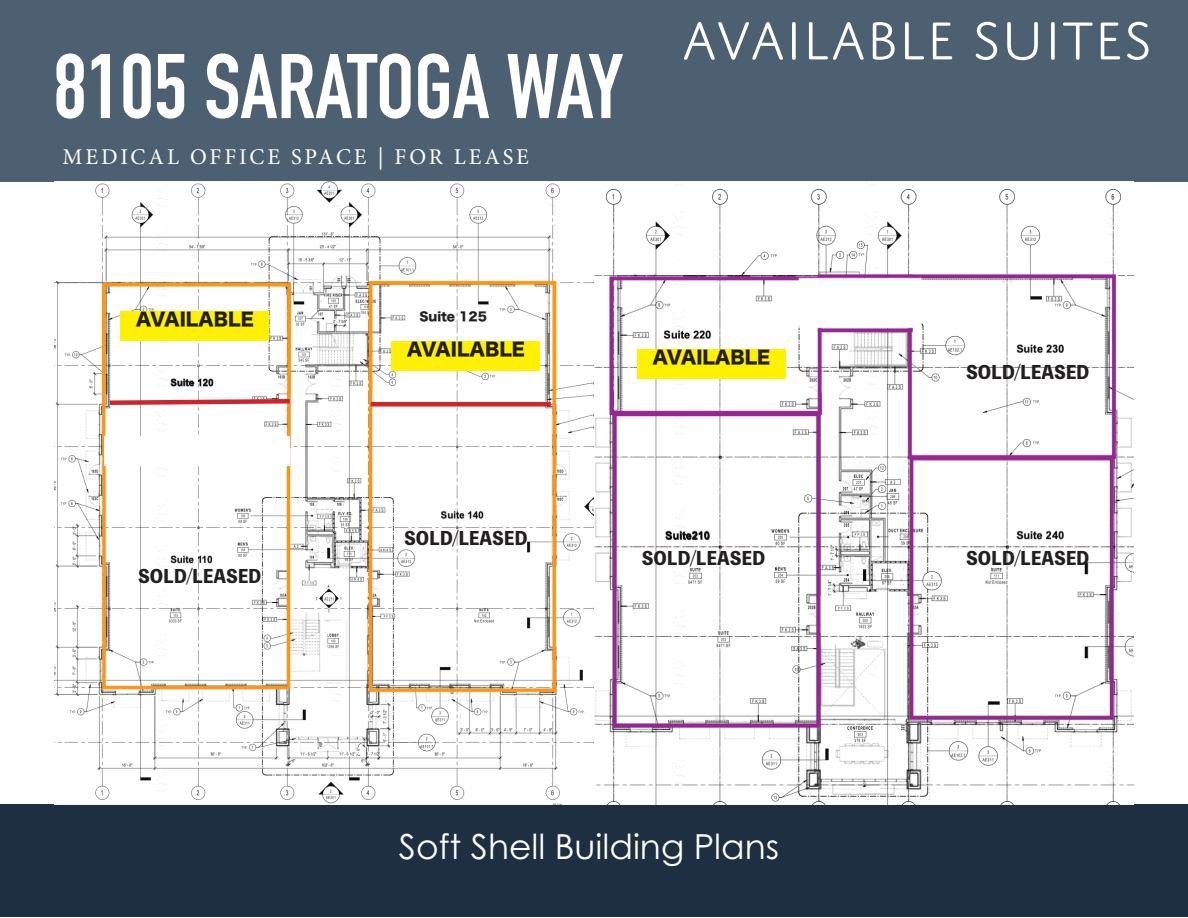
<style>
.page{position:relative;width:1188px;height:918px;background:#fff}
.page>*{position:absolute;margin:0;border:0;box-sizing:border-box;transform-origin:0 0}
.t1{font:700 90px "DIN Condensed";color:#fff}
.t2{font:300 57px "Domus Titling";color:#fff}
.t3{font:34.5px "Century Gothic Pro";color:#fff}
.t4{font:22.5px "Minion Pro";letter-spacing:.13em;color:#fff}
.t5{font:800 18px "Toppan Bunkyu Midashi Gothic Std N";color:#231f20}
.t6{font:18px "Hira Kaku Std W8";color:#231f20}
.t7{font:12px "Hira Kaku Std W8";color:#231f20}
</style>
<div class="page">
<div style="left:0;top:1px;width:1188px;height:181px;background:#4c6072"></div>
<div style="left:0;top:805px;width:1188px;height:112px;background:#1d2f41"></div>
<img style="left:54px;top:182px;width:1080px;height:623px">
<div style="left:121px;top:312px;width:148px;height:29px;background:#fff101"></div>
<div style="left:637px;top:349px;width:149px;height:30px;background:#fff101"></div>
<div style="left:392px;top:341px;width:148px;height:30px;background:#fff101"></div>
<hr style="left:371px;top:402px;width:180px;height:4px;background:#d1232a">
<svg style="left:105px;top:397px;width:189px;height:10px"></svg>
<div style="left:104px;top:436px;width:186px;height:29px;background:#fff"></div>
<p class="t1" style="left:53px;top:26px;width:571px">8105 SARATOGA WAY</p>
<p class="t4" style="left:62px;top:142px;width:468px">MEDICAL OFFICE SPACE | FOR LEASE</p>
<p class="t2" style="left:682px;top:9px;width:472px">AVAILABLE SUITES</p>
<p class="t6" style="left:136px;top:309px;width:119px">AVAILABLE</p>
<p class="t7" style="left:419px;top:310px;width:69px">Suite 125</p>
<p class="t6" style="left:407px;top:339px;width:119px">AVAILABLE</p>
<p class="t6" style="left:653px;top:347px;width:119px">AVAILABLE</p>
<p class="t5" style="left:966px;top:358px;width:125px">SOLD/LEASED</p>
<p class="t5" style="left:138px;top:562px;width:125px">SOLD/LEASED</p>
<p class="t5" style="left:404px;top:524px;width:125px">SOLD/LEASED</p>
<p class="t5" style="left:642px;top:544px;width:125px">SOLD/LEASED</p>
<p class="t5" style="left:966px;top:544px;width:125px">SOLD/LEASED</p>
<p class="t3" style="left:399px;top:826px;width:382px">Soft Shell Building Plans</p>
</div>
